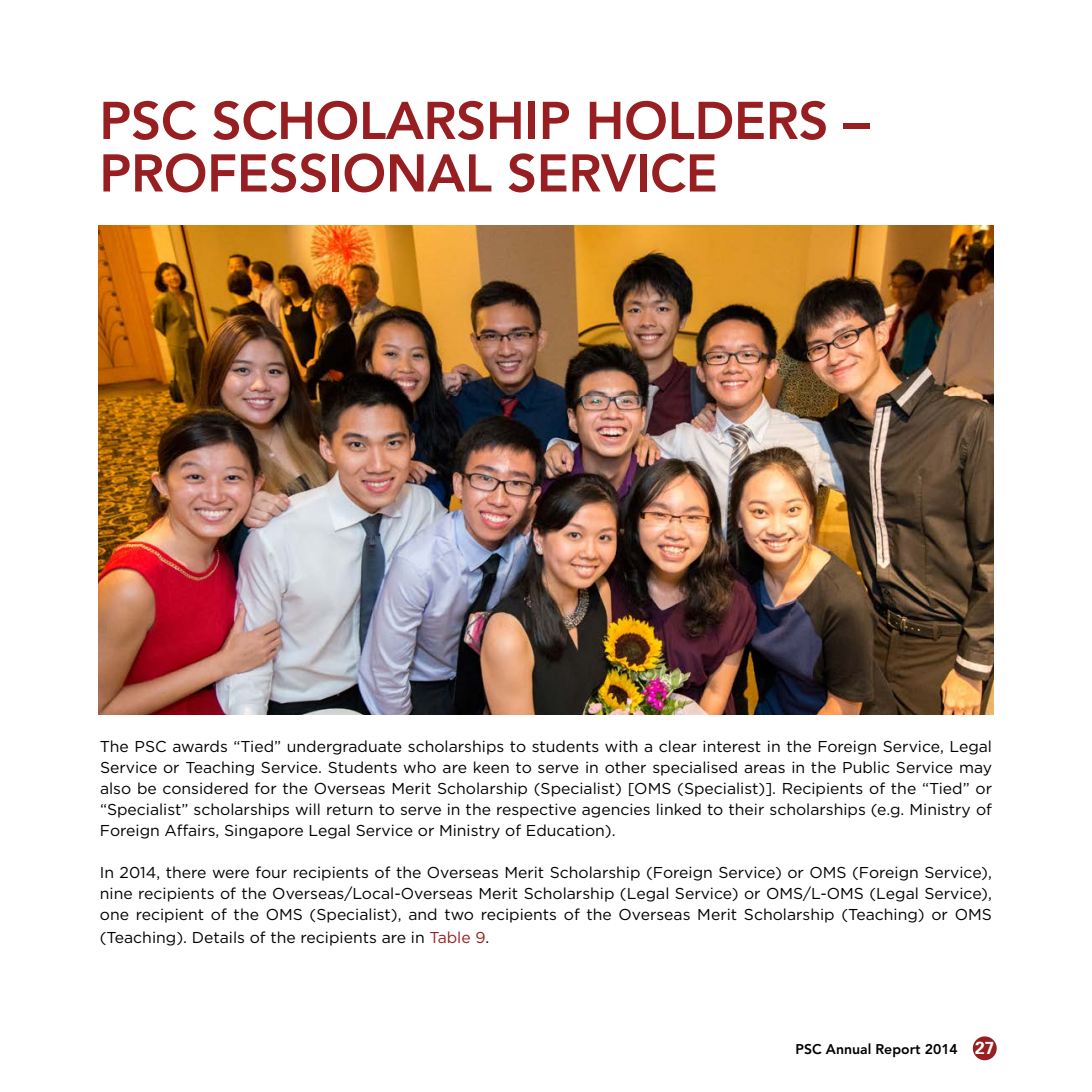
<style>
.page{position:relative;width:1092px;height:1092px;background:#fff}
.page>*{position:absolute;margin:0;border:0;box-sizing:border-box;transform-origin:0 0}
.t1{font:800 52.5px/52.5px "Avenir";letter-spacing:-.005em;color:#971f22}
.t2{font:15.75px/21px "Gotham";color:#000;text-align:justify}
.t3{font:800 14px "Avenir";color:#000}
.s1{color:#971f22}
.s2{font-family:"Univers";font-weight:700;font-size:17.5px;color:#fff}
</style>
<div class="page">
<img style="left:99px;top:226px;width:894px;height:488px">
<div style="left:972px;top:1036px;width:24px;height:24px;background:#971f22;border-radius:50%"></div>
<h1 class="t1" style="left:99px;top:95px;width:771px">PSC SCHOLARSHIP HOLDERS –<br>PROFESSIONAL SERVICE</h1>
<p class="t2" style="left:100px;top:735px;width:893px">The PSC awards “Tied” undergraduate scholarships to students with a clear interest in the Foreign Service, Legal Service or Teaching Service. Students who are keen to serve in other specialised areas in the Public Service may also be considered for the Overseas Merit Scholarship (Specialist) [OMS (Specialist)]. Recipients of the “Tied” or “Specialist” scholarships will return to serve in the respective agencies linked to their scholarships (e.g. Ministry of Foreign Affairs, Singapore Legal Service or Ministry of Education).</p>
<p class="t2" style="left:100px;top:861px;width:893px">In 2014, there were four recipients of the Overseas Merit Scholarship (Foreign Service) or OMS (Foreign Service), nine recipients of the Overseas/Local-Overseas Merit Scholarship (Legal Service) or OMS/L-OMS (Legal Service), one recipient of the OMS (Specialist), and two recipients of the Overseas Merit Scholarship (Teaching) or OMS</p>
<p class="t2" style="left:100px;top:926px;width:391px">(Teaching). Details of the recipients are in <span class="s1">Table 9</span>.</p>
<p class="t3" style="left:795px;top:1041px;width:200px">PSC Annual Report 2014 <span class="s2">27</span></p>
</div>
